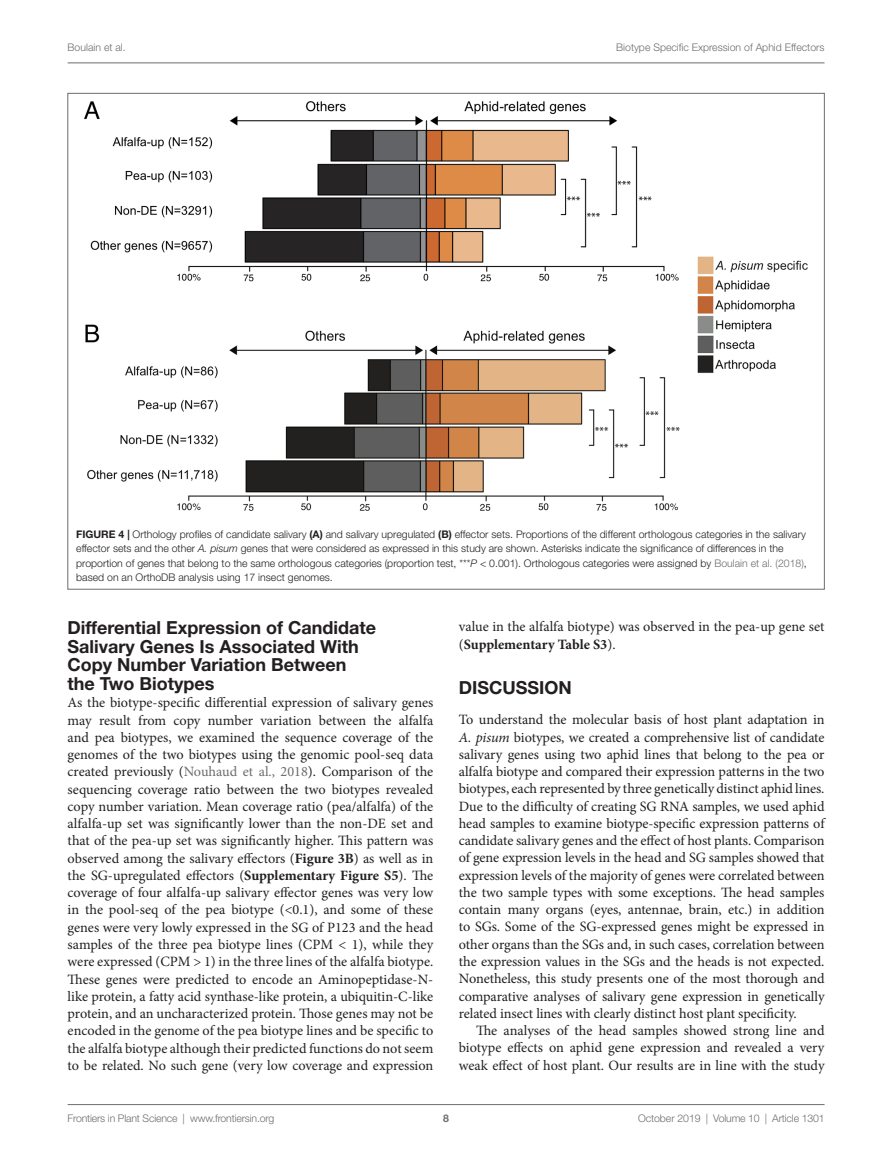
<style>
.page{position:relative;width:893px;height:1170px;background:#fff}
.page>*{position:absolute;margin:0;border:0;box-sizing:border-box;transform-origin:0 0}
._2{font:700 18px/18.8px "Helvetica Neue LT Std";color:#231f20}
._1{font:700 18px "Helvetica Neue LT Std";color:#231f20}
.T1{font:14.25px/17.2px "Minion Pro";letter-spacing:-.005em;color:#231f20;text-align:justify}
.T{font:14.25px/17.2px "Minion Pro";color:#231f20;text-align:justify}
.FC{font:300 10.5px/14.2px "Helvetica Neue LT Std";color:#231f20}
.t1{font:300 10.5px "Helvetica Neue LT Std";letter-spacing:-.015em;color:#6c6d70}
.t2{font:700 10.5px "Helvetica Neue LT Std";color:#6c6d70}
.s1{font-weight:700}
.s2{font-style:italic}
.s3{color:#6c6d70}
</style>
<div class="page">
<hr style="left:68px;top:63px;width:756px;height:1px;background:#6c6d70">
<hr style="left:68px;top:1104px;width:756px;height:1px;background:#6c6d70">
<img style="left:85px;top:102px;width:722px;height:409px">
<p class="t1" style="left:68px;top:41px;width:60px">Boulain et al.</p>
<p class="t1" style="left:616px;top:41px;width:210px">Biotype Specific Expression of Aphid Effectors</p>
<p class="FC" style="left:76px;top:527px;width:732px"><span class="s1">FIGURE 4 |</span> Orthology profiles of candidate salivary <span class="s1">(A)</span> and salivary upregulated <span class="s1">(B)</span> effector sets. Proportions of the different orthologous categories in the salivary effector sets and the other <span class="s2">A. pisum</span> genes that were considered as expressed in this study are shown. Asterisks indicate the significance of differences in the proportion of genes that belong to the same orthologous categories (proportion test, ***<span class="s2">P</span> &lt; 0.001). Orthologous categories were assigned by <span class="s3">Boulain et al. (2018)</span>, based on an OrthoDB analysis using 17 insect genomes.</p>
<p class="_2" style="left:68px;top:617px;width:310px">Differential Expression of Candidate<br>Salivary Genes Is Associated With<br>Copy Number Variation Between the Two Biotypes</p>
<p class="T1" style="left:68px;top:694px;width:367px">As the biotype-specific differential expression of salivary genes may result from copy number variation between the alfalfa and pea biotypes, we examined the sequence coverage of the genomes of the two biotypes using the genomic pool-seq data created previously (<span class="s3">Nouhaud et al., 2018</span>). Comparison of the sequencing coverage ratio between the two biotypes revealed copy number variation. Mean coverage ratio (pea/alfalfa) of the alfalfa-up set was significantly lower than the non-DE set and that of the pea-up set was significantly higher. This pattern was observed among the salivary effectors (<span class="s1">Figure 3B</span>) as well as in the SG-upregulated effectors (<span class="s1">Supplementary Figure S5</span>). The coverage of four alfalfa-up salivary effector genes was very low in the pool-seq of the pea biotype (&lt;0.1), and some of these genes were very lowly expressed in the SG of P123 and the head samples of the three pea biotype lines (CPM &lt; 1), while they were expressed (CPM &gt; 1) in the three lines of the alfalfa biotype.<br>These genes were predicted to encode an Aminopeptidase-N&shy;like protein, a fatty acid synthase-like protein, a ubiquitin-C-like protein, and an uncharacterized protein. Those genes may not be encoded in the genome of the pea biotype lines and be specific to the alfalfa biotype although their predicted functions do not seem to be related. No such gene (very low coverage and expression</p>
<p class="T1" style="left:459px;top:618px;width:367px">value in the alfalfa biotype) was observed in the pea-up gene set (<span class="s1">Supplementary Table S3</span>).</p>
<p class="_1" style="left:459px;top:676px;width:115px">DISCUSSION</p>
<p class="T1" style="left:459px;top:711px;width:367px">To understand the molecular basis of host plant adaptation in <span class="s2">A. pisum</span> biotypes, we created a comprehensive list of candidate salivary genes using two aphid lines that belong to the pea or alfalfa biotype and compared their expression patterns in the two biotypes, each represented by three genetically distinct aphid lines.<br>Due to the difficulty of creating SG RNA samples, we used aphid head samples to examine biotype-specific expression patterns of candidate salivary genes and the effect of host plants. Comparison of gene expression levels in the head and SG samples showed that expression levels of the majority of genes were correlated between the two sample types with some exceptions. The head samples contain many organs (eyes, antennae, brain, etc.) in addition to SGs. Some of the SG-expressed genes might be expressed in other organs than the SGs and, in such cases, correlation between the expression values in the SGs and the heads is not expected.<br>Nonetheless, this study presents one of the most thorough and comparative analyses of salivary gene expression in genetically related insect lines with clearly distinct host plant specificity.</p>
<p class="T" style="left:459px;top:1021px;width:367px;text-indent:17px">The analyses of the head samples showed strong line and biotype effects on aphid gene expression and revealed a very weak effect of host plant. Our results are in line with the study</p>
<p class="t1" style="left:68px;top:1111px;width:208px">Frontiers in Plant Science | www.frontiersin.org</p>
<p class="t2" style="left:443px;top:1111px;width:7px">8</p>
<p class="t1" style="left:638px;top:1111px;width:188px">October 2019 | Volume 10 | Article 1301</p>
</div>
